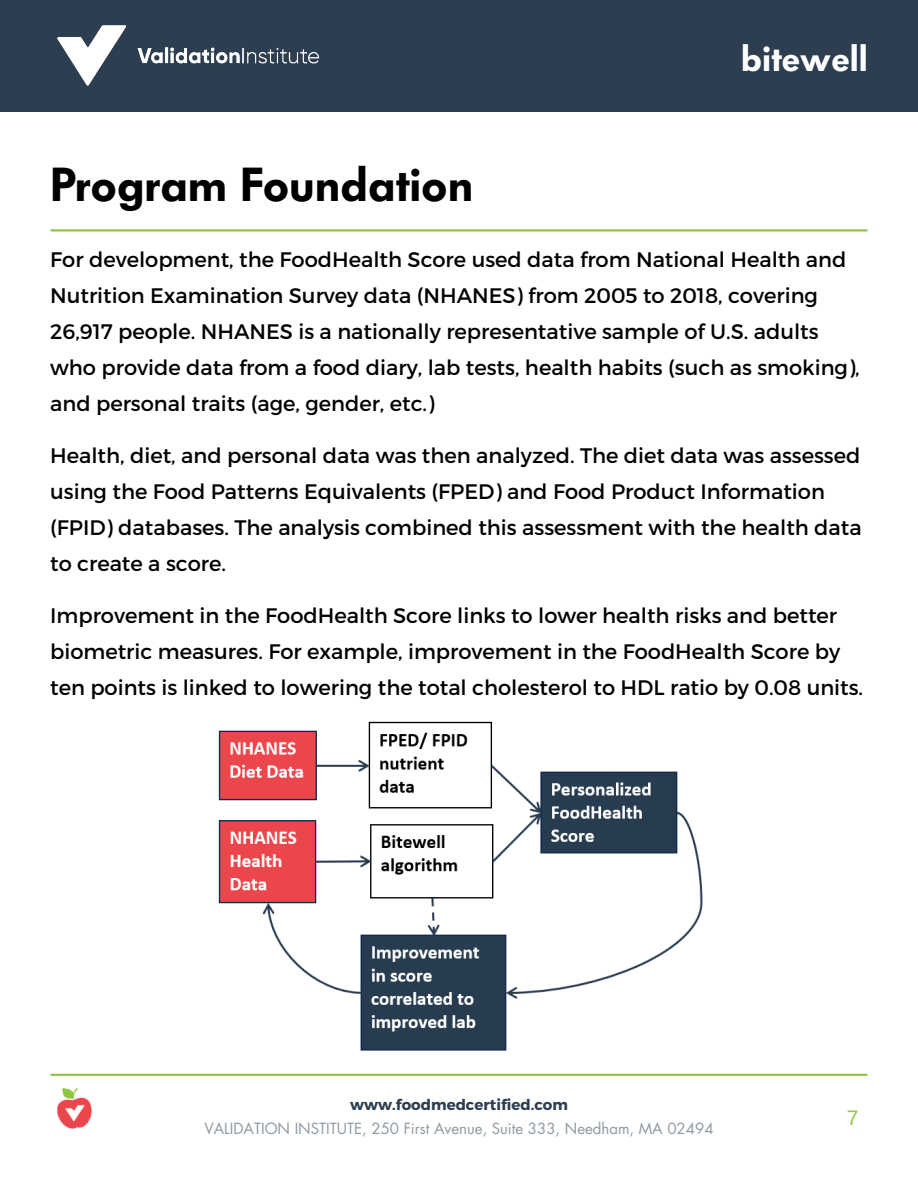
<style>
.page{position:relative;width:918px;height:1188px;background:#fff}
.page>*{position:absolute;margin:0;border:0;box-sizing:border-box;transform-origin:0 0}
.t1{font:600 47.25px "Futura BQ";color:#000}
.t2{font:600 36px "Futura BQ";color:#fff}
.t3{font:21px/36px "Montserrat";color:#000}
.t4{font:21px "Arimo";color:#92c849}
.t5{font:15px "Futura LT";color:#8e99a2}
.t6{font:700 15px "Montserrat";color:#2c3e50}
</style>
<div class="page">
<div style="left:0;top:0;width:918px;height:112px;background:#2c3e50"></div>
<img style="left:57px;top:25px;width:263px;height:61px">
<hr style="left:51px;top:1074px;width:816px;height:2px;background:#92c849">
<img style="left:57px;top:1088px;width:35px;height:41px">
<hr style="left:51px;top:229px;width:816px;height:3px;background:#92c849">
<img style="left:218px;top:721px;width:485px;height:330px">
<p class="t1" style="left:50px;top:157px;width:425px">Program Foundation</p>
<h4 class="t2" style="left:741px;top:38px;width:128px">bitewell</h4>
<h1 class="t3" style="left:50px;top:241px;width:811px">For development, the FoodHealth Score used data from National Health and Nutrition Examination Survey data (NHANES) from 2005 to 2018, covering 26,917 people. NHANES is a nationally representative sample of U.S. adults who provide data from a food diary, lab tests, health habits (such as smoking), and personal traits (age, gender, etc.)</h1>
<h3 class="t3" style="left:50px;top:436px;width:813px">Health, diet, and personal data was then analyzed. The diet data was assessed using the Food Patterns Equivalents (FPED) and Food Product Information (FPID) databases. The analysis combined this assessment with the health data to create a score.</h3>
<h3 class="t3" style="left:50px;top:596px;width:815px">Improvement in the FoodHealth Score links to lower health risks and better biometric measures. For example, improvement in the FoodHealth Score by ten points is linked to lowering the total cholesterol to HDL ratio by 0.08 units.</h3>
<p class="t6" style="left:350px;top:1095px;width:219px">www.foodmedcertified.com</p>
<p class="t5" style="left:204px;top:1119px;width:511px">VALIDATION INSTITUTE, 250 First Avenue, Suite 333, Needham, MA 02494</p>
<p class="t4" style="left:847px;top:1106px;width:13px">7</p>
</div>
